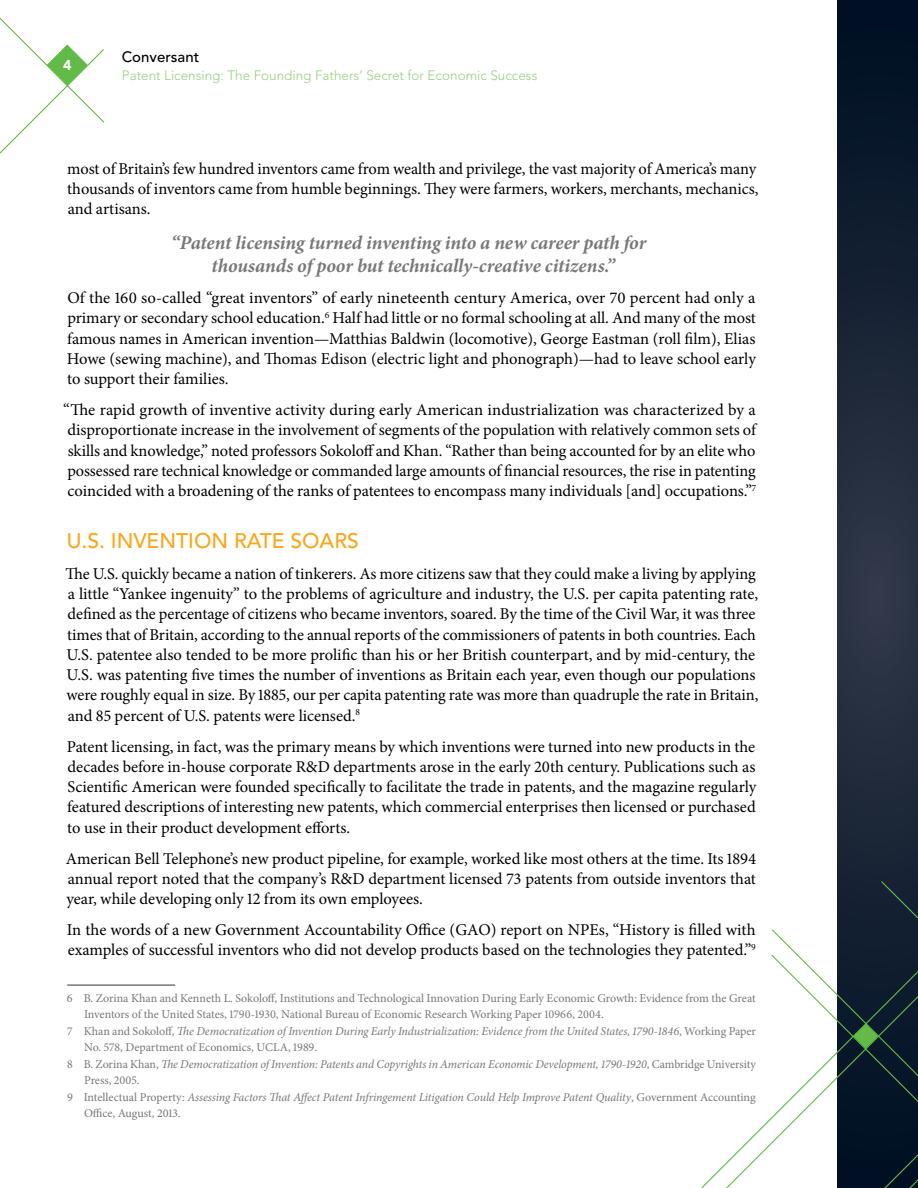
<style>
.page{position:relative;width:918px;height:1188px;background:#fff}
.page>*{position:absolute;margin:0;border:0;box-sizing:border-box;transform-origin:0 0}
.t1{font:500 21px "Avenir LT Std";color:#faa61a}
.t2{font:italic 700 19.5px/23.4px "Minion Pro";letter-spacing:-.005em;color:#77787b;text-align:center}
.t3{font:16.5px/20.2px "Minion Pro";letter-spacing:-.005em;color:#000;text-align:justify}
.t4{font:500 15px "Avenir LT Std";color:#000}
.t5{font:900 14.25px "Avenir LT Std";color:#fff}
.t6{font:300 13.5px "Avenir LT Std";color:#9acf82}
.t7{font:italic 12px "Minion Pro";letter-spacing:-.01em;color:#77787b}
.t8{font:12px "Minion Pro";letter-spacing:-.005em;color:#77787b}
.s1{font-style:normal}
</style>
<div class="page">
<svg style="left:837px;top:0;width:81px;height:847px;background:#1a2537"></svg>
<svg style="left:0;top:17px;width:105px;height:137px"></svg>
<svg style="left:701px;top:847px;width:217px;height:341px"></svg>
<svg style="left:717px;top:901px;width:53px;height:287px"></svg>
<svg style="left:770px;top:880px;width:148px;height:308px"></svg>
<hr style="left:67px;top:984px;width:108px;height:2px;background:#77787b">
<p class="t5" style="left:63px;top:57px;width:10px">4</p>
<p class="t4" style="left:122px;top:48px;width:79px">Conversant</p>
<p class="t6" style="left:122px;top:67px;width:417px">Patent Licensing: The Founding Fathers’ Secret for Economic Success</p>
<p class="t3" style="left:67px;top:159px;width:693px;text-align:left">most of Britain’s few hundred inventors came from wealth and privilege, the vast majority of America’s many thousands of inventors came from humble beginnings. They were farmers, workers, merchants, mechanics, and artisans.</p>
<p class="t2" style="left:171px;top:230px;width:477px">“Patent licensing turned inventing into a new career path for thousands of poor but technically-creative citizens.”</p>
<p class="t3" style="left:67px;top:288px;width:691px">Of the 160 so-called “great inventors” of early nineteenth century America, over 70 percent had only a primary or secondary school education.<sup>6</sup> Half had little or no formal schooling at all. And many of the most famous names in American invention—Matthias Baldwin (locomotive), George Eastman (roll film), Elias Howe (sewing machine), and Thomas Edison (electric light and phonograph)—had to leave school early to support their families.</p>
<p class="t3" style="left:63px;top:400px;width:695px">“The rapid growth of inventive activity during early American industrialization was characterized by a disproportionate increase in the involvement of segments of the population with relatively common sets of skills and knowledge,” noted professors Sokoloff and Khan. “Rather than being accounted for by an elite who possessed rare technical knowledge or commanded large amounts of financial resources, the rise in patenting coincided with a broadening of the ranks of patentees to encompass many individuals [and] occupations.”<sup>7</sup></p>
<p class="t1" style="left:67px;top:528px;width:294px">U.S. INVENTION RATE SOARS</p>
<p class="t3" style="left:66px;top:564px;width:694px;text-align:left">The U.S. quickly became a nation of tinkerers. As more citizens saw that they could make a living by applying a little “Yankee ingenuity” to the problems of agriculture and industry, the U.S. per capita patenting rate, defined as the percentage of citizens who became inventors, soared. By the time of the Civil War, it was three times that of Britain, according to the annual reports of the commissioners of patents in both countries. Each U.S. patentee also tended to be more prolific than his or her British counterpart, and by mid-century, the U.S. was patenting five times the number of inventions as Britain each year, even though our populations were roughly equal in size. By 1885, our per capita patenting rate was more than quadruple the rate in Britain, and 85 percent of U.S. patents were licensed.<sup>8</sup></p>
<p class="t3" style="left:67px;top:736px;width:691px">Patent licensing, in fact, was the primary means by which inventions were turned into new products in the decades before in-house corporate R&amp;D departments arose in the early 20th century. Publications such as Scientific American were founded specifically to facilitate the trade in patents, and the magazine regularly featured descriptions of interesting new patents, which commercial enterprises then licensed or purchased to use in their product development efforts.</p>
<p class="t3" style="left:66px;top:848px;width:692px">American Bell Telephone’s new product pipeline, for example, worked like most others at the time. Its 1894 annual report noted that the company’s R&amp;D department licensed 73 patents from outside inventors that year, while developing only 12 from its own employees.</p>
<p class="t3" style="left:67px;top:920px;width:691px">In the words of a new Government Accountability Office (GAO) report on NPEs, “History is filled with examples of successful inventors who did not develop products based on the technologies they patented.”<sup>9</sup></p>
<p class="t8" style="left:67px;top:990px;width:690px">6 B. Zorina Khan and Kenneth L. Sokoloff, Institutions and Technological Innovation During Early Economic Growth: Evidence from the Great</p>
<p class="t8" style="left:84px;top:1006px;width:521px">Inventors of the United States, 1790-1930, National Bureau of Economic Research Working Paper 10966, 2004.</p>
<p class="t7" style="left:67px;top:1023px;width:690px"><span class="s1">7 Khan and Sokoloff,</span> The Democratization of Invention During Early Industrialization: Evidence from the United States, 1790-1846<span class="s1">, Working Paper</span></p>
<p class="t8" style="left:84px;top:1039px;width:235px">No. 578, Department of Economics, UCLA, 1989.</p>
<p class="t7" style="left:67px;top:1056px;width:690px"><span class="s1">8 B. Zorina Khan,</span> The Democratization of Invention: Patents and Copyrights in American Economic Development, 1790-1920<span class="s1">, Cambridge University</span></p>
<p class="t8" style="left:84px;top:1072px;width:57px">Press, 2005.</p>
<p class="t7" style="left:67px;top:1089px;width:690px"><span class="s1">9 Intellectual Property:</span> Assessing Factors That Affect Patent Infringement Litigation Could Help Improve Patent Quality<span class="s1">, Government Accounting</span></p>
<p class="t8" style="left:84px;top:1105px;width:98px">Office, August, 2013.</p>
</div>
